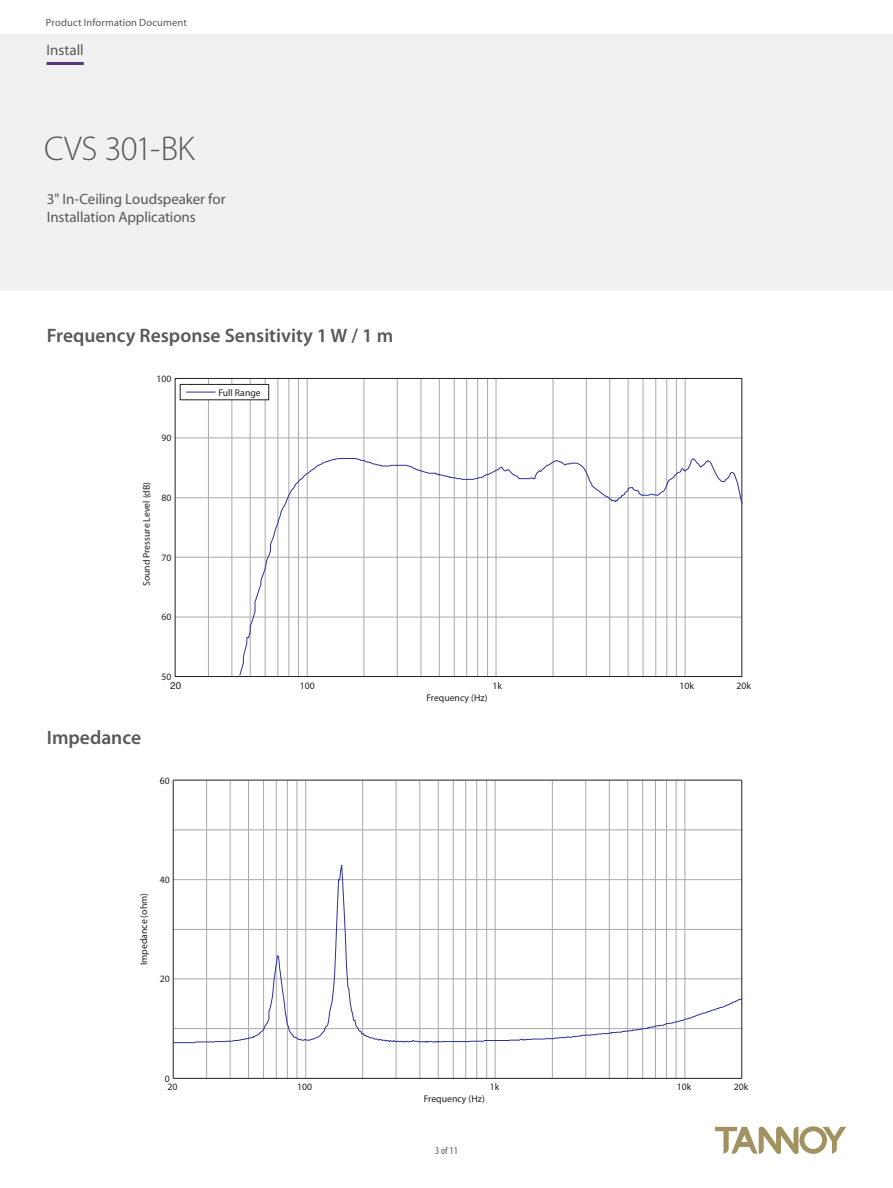
<style>
.page{position:relative;width:893px;height:1188px;background:#fff}
.page>*{position:absolute;margin:0;border:0;box-sizing:border-box;transform-origin:0 0}
.t1{font:300 34.5px "Myriad Pro";letter-spacing:-.015em;color:#57585a}
._10_Header_1{font:600 19.5px "Myriad Pro";color:#57585a}
.t2{font:15px/18px "Myriad Pro";letter-spacing:-.005em;color:#57585a}
.t3{font:10.5px "Myriad Pro";letter-spacing:.015em;color:#57585a}
.t4{font:condensed 10.5px "Myriad Pro";color:#57585a}
.t5{font:9.75px "Myriad Pro";color:#231f20}
.t6{font:9.75px "Helvetica";color:#231f20}
</style>
<div class="page">
<img style="left:0;top:34px;width:893px;height:1120px">
<hr style="left:208px;top:378px;width:1px;height:299px;background:#a8a9ad">
<hr style="left:232px;top:378px;width:1px;height:299px;background:#a8a9ad">
<hr style="left:250px;top:378px;width:1px;height:299px;background:#a8a9ad">
<hr style="left:265px;top:378px;width:1px;height:299px;background:#a8a9ad">
<hr style="left:278px;top:378px;width:1px;height:299px;background:#a8a9ad">
<hr style="left:289px;top:378px;width:1px;height:299px;background:#a8a9ad">
<hr style="left:298px;top:378px;width:1px;height:299px;background:#a8a9ad">
<hr style="left:364px;top:378px;width:1px;height:299px;background:#a8a9ad">
<hr style="left:397px;top:378px;width:1px;height:299px;background:#a8a9ad">
<hr style="left:421px;top:378px;width:1px;height:299px;background:#a8a9ad">
<hr style="left:439px;top:378px;width:1px;height:299px;background:#a8a9ad">
<hr style="left:454px;top:378px;width:1px;height:299px;background:#a8a9ad">
<hr style="left:466px;top:378px;width:1px;height:299px;background:#a8a9ad">
<hr style="left:477px;top:378px;width:1px;height:299px;background:#a8a9ad">
<hr style="left:487px;top:378px;width:1px;height:299px;background:#a8a9ad">
<hr style="left:553px;top:378px;width:1px;height:299px;background:#a8a9ad">
<hr style="left:586px;top:378px;width:1px;height:299px;background:#a8a9ad">
<hr style="left:609px;top:378px;width:1px;height:299px;background:#a8a9ad">
<hr style="left:628px;top:378px;width:1px;height:299px;background:#a8a9ad">
<hr style="left:643px;top:378px;width:1px;height:299px;background:#a8a9ad">
<hr style="left:655px;top:378px;width:1px;height:299px;background:#a8a9ad">
<hr style="left:666px;top:378px;width:1px;height:299px;background:#a8a9ad">
<hr style="left:676px;top:378px;width:1px;height:299px;background:#a8a9ad">
<hr style="left:307px;top:378px;width:1px;height:299px;background:#a8a9ad">
<hr style="left:496px;top:378px;width:1px;height:299px;background:#a8a9ad">
<hr style="left:685px;top:378px;width:1px;height:299px;background:#a8a9ad">
<hr style="left:175px;top:617px;width:567px;height:1px;background:#a8a9ad">
<hr style="left:175px;top:557px;width:567px;height:1px;background:#a8a9ad">
<hr style="left:175px;top:498px;width:567px;height:1px;background:#a8a9ad">
<hr style="left:175px;top:438px;width:567px;height:1px;background:#a8a9ad">
<svg style="left:239px;top:458px;width:504px;height:219px"></svg>
<div style="left:180px;top:384px;width:89px;height:16px;background:#fff"></div>
<svg style="left:186px;top:392px;width:29px;height:1px"></svg>
<div style="left:180px;top:384px;width:89px;height:16px;border:1px solid #231f20"></div>
<hr style="left:206px;top:780px;width:1px;height:298px;background:#a8a9ad">
<hr style="left:230px;top:780px;width:1px;height:298px;background:#a8a9ad">
<hr style="left:248px;top:780px;width:1px;height:298px;background:#a8a9ad">
<hr style="left:263px;top:780px;width:1px;height:298px;background:#a8a9ad">
<hr style="left:276px;top:780px;width:1px;height:298px;background:#a8a9ad">
<hr style="left:287px;top:780px;width:1px;height:298px;background:#a8a9ad">
<hr style="left:297px;top:780px;width:1px;height:298px;background:#a8a9ad">
<hr style="left:362px;top:780px;width:1px;height:298px;background:#a8a9ad">
<hr style="left:396px;top:780px;width:1px;height:298px;background:#a8a9ad">
<hr style="left:420px;top:780px;width:1px;height:298px;background:#a8a9ad">
<hr style="left:438px;top:780px;width:1px;height:298px;background:#a8a9ad">
<hr style="left:453px;top:780px;width:1px;height:298px;background:#a8a9ad">
<hr style="left:465px;top:780px;width:1px;height:298px;background:#a8a9ad">
<hr style="left:476px;top:780px;width:1px;height:298px;background:#a8a9ad">
<hr style="left:486px;top:780px;width:1px;height:298px;background:#a8a9ad">
<hr style="left:552px;top:780px;width:1px;height:298px;background:#a8a9ad">
<hr style="left:585px;top:780px;width:1px;height:298px;background:#a8a9ad">
<hr style="left:609px;top:780px;width:1px;height:298px;background:#a8a9ad">
<hr style="left:627px;top:780px;width:1px;height:298px;background:#a8a9ad">
<hr style="left:642px;top:780px;width:1px;height:298px;background:#a8a9ad">
<hr style="left:655px;top:780px;width:1px;height:298px;background:#a8a9ad">
<hr style="left:666px;top:780px;width:1px;height:298px;background:#a8a9ad">
<hr style="left:676px;top:780px;width:1px;height:298px;background:#a8a9ad">
<hr style="left:173px;top:830px;width:569px;height:1px;background:#a8a9ad">
<hr style="left:305px;top:780px;width:1px;height:298px;background:#a8a9ad">
<hr style="left:495px;top:780px;width:1px;height:298px;background:#a8a9ad">
<hr style="left:685px;top:780px;width:1px;height:298px;background:#a8a9ad">
<hr style="left:173px;top:1078px;width:569px;height:1px;background:#231f20">
<hr style="left:173px;top:780px;width:569px;height:1px;background:#231f20">
<hr style="left:173px;top:780px;width:1px;height:298px;background:#231f20">
<hr style="left:741px;top:780px;width:1px;height:298px;background:#231f20">
<svg style="left:172px;top:858px;width:571px;height:186px"></svg>
<hr style="left:47px;top:62px;width:37px;height:3px;background:#533676">
<p class="t3" style="left:46px;top:16px;width:142px">Product Information Document</p>
<h3 class="t2" style="left:47px;top:40px;width:39px">Install</h3>
<h1 class="t1" style="left:44px;top:130px;width:152px">CVS 301-BK</h1>
<h3 class="t2" style="left:47px;top:190px;width:180px">3" In-Ceiling Loudspeaker for<br>Installation Applications</h3>
<p class="_10_Header_1" style="left:47px;top:323px;width:348px">Frequency Response Sensitivity 1 W / 1 m</p>
<p class="t5" style="left:156px;top:373px;width:17px">100</p>
<p class="t5" style="left:161px;top:432px;width:12px">90</p>
<p class="t5" style="left:140px;top:586px;width:106px;rotate:-90deg">Sound Pressure Level (dB)</p>
<p class="t5" style="left:161px;top:492px;width:12px">80</p>
<p class="t5" style="left:161px;top:552px;width:12px">70</p>
<p class="t5" style="left:161px;top:611px;width:12px">60</p>
<p class="t5" style="left:161px;top:671px;width:12px">50</p>
<p class="t5" style="left:218px;top:386px;width:44px">Full Range</p>
<p class="t6" style="left:170px;top:678px;width:12px">20</p>
<p class="t5" style="left:300px;top:680px;width:17px">100</p>
<p class="t5" style="left:492px;top:680px;width:11px">1k</p>
<p class="t5" style="left:679px;top:680px;width:16px">10k</p>
<p class="t5" style="left:737px;top:680px;width:16px">20k</p>
<p class="_10_Header_1" style="left:47px;top:725px;width:96px">Impedance</p>
<p class="t5" style="left:160px;top:774px;width:12px">60</p>
<p class="t5" style="left:138px;top:965px;width:74px;rotate:-90deg">Impedance (ohm)</p>
<p class="t5" style="left:160px;top:874px;width:12px">40</p>
<p class="t5" style="left:160px;top:973px;width:12px">20</p>
<p class="t5" style="left:426px;top:691px;width:63px">Frequency (Hz)</p>
<p class="t5" style="left:165px;top:1073px;width:7px">0</p>
<p class="t5" style="left:168px;top:1081px;width:12px">20</p>
<p class="t5" style="left:297px;top:1081px;width:17px">100</p>
<p class="t5" style="left:490px;top:1081px;width:11px">1k</p>
<p class="t5" style="left:677px;top:1081px;width:16px">10k</p>
<p class="t5" style="left:734px;top:1081px;width:16px">20k</p>
<p class="t5" style="left:424px;top:1092px;width:63px">Frequency (Hz)</p>
<p class="t4" style="left:435px;top:1144px;width:24px">3 of 11</p>
</div>
